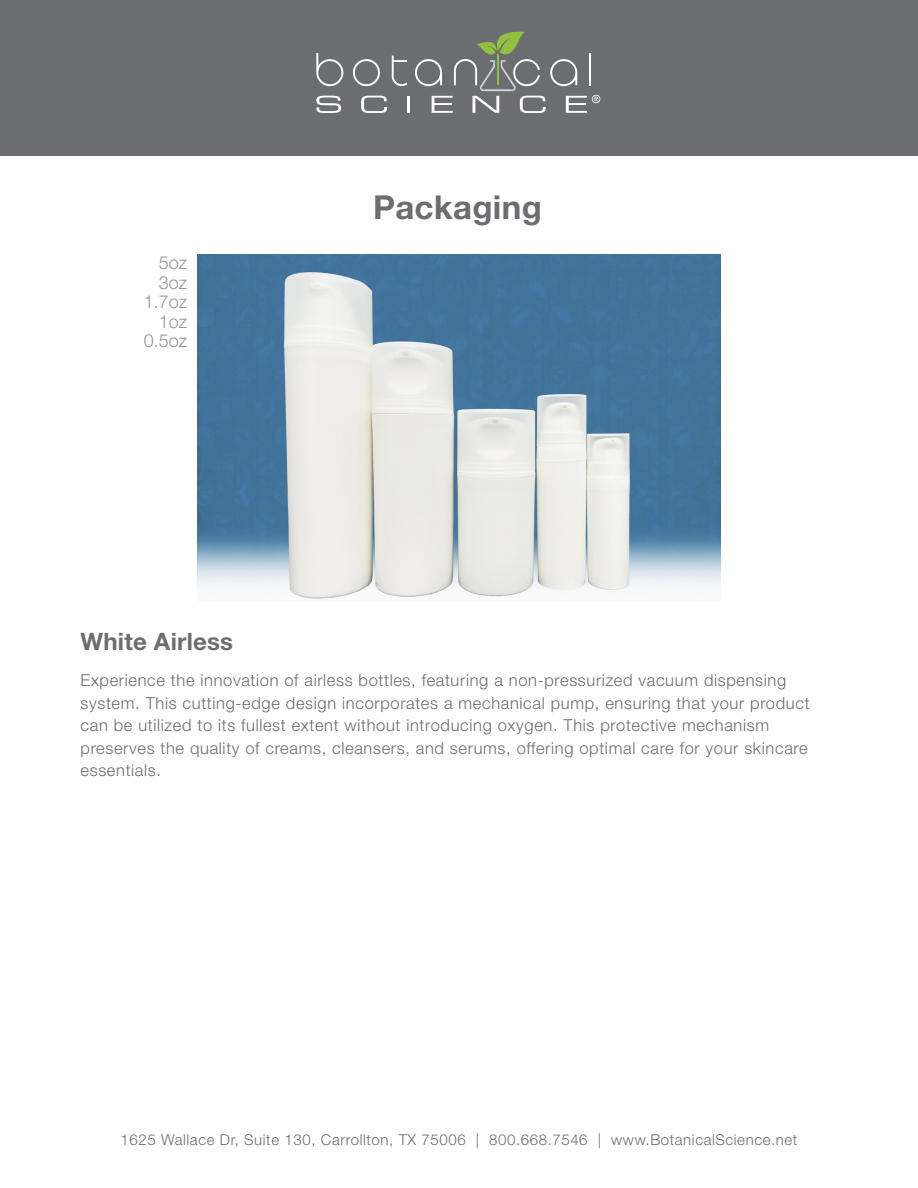
<style>
.page{position:relative;width:918px;height:1188px;background:#fff}
.page>*{position:absolute;margin:0;border:0;box-sizing:border-box;transform-origin:0 0}
.t1{font:700 33px "Helvetica Neue LT Pro";letter-spacing:.01em;color:#6c6d70}
.t2{font:700 24px "Helvetica Neue LT Pro";letter-spacing:.01em;color:#6c6d70}
.t3{font:300 18px/19.5px "Helvetica Neue LT Pro";color:#939598;text-align:right}
.t4{font:300 16.5px/22.5px "Helvetica Neue LT Pro";letter-spacing:.04em;color:#6c6d70}
.t5{font:300 15px "Helvetica Neue LT Pro";letter-spacing:.04em;color:#6c6d70}
</style>
<div class="page">
<div style="left:0;top:0;width:918px;height:156px;background:#6c6d70"></div>
<svg style="left:316px;top:53px;width:27px;height:33px"></svg>
<svg style="left:353px;top:59px;width:27px;height:27px"></svg>
<svg style="left:392px;top:56px;width:15px;height:30px"></svg>
<svg style="left:316px;top:96px;width:25px;height:17px"></svg>
<svg style="left:361px;top:96px;width:26px;height:17px"></svg>
<hr style="left:407px;top:96px;width:3px;height:17px;background:#fff">
<svg style="left:415px;top:32px;width:185px;height:81px"></svg>
<img style="left:198px;top:255px;width:522px;height:344px">
<p class="t3" style="left:144px;top:253px;width:45px">5oz<br>3oz<br>1.7oz<br>1oz<br>0.5oz</p>
<p class="t1" style="left:373px;top:186px;width:170px">Packaging</p>
<p class="t2" style="left:81px;top:626px;width:154px">White Airless</p>
<p class="t4" style="left:81px;top:669px;width:731px">Experience the innovation of airless bottles, featuring a non-pressurized vacuum dispensing system. This cutting-edge design incorporates a mechanical pump, ensuring that your product can be utilized to its fullest extent without introducing oxygen. This protective mechanism preserves the quality of creams, cleansers, and serums, offering optimal care for your skincare essentials.</p>
<p class="t5" style="left:121px;top:1130px;width:678px">1625 Wallace Dr, Suite 130, Carrollton, TX 75006 | 800.668.7546 | www.BotanicalScience.net</p>
</div>
